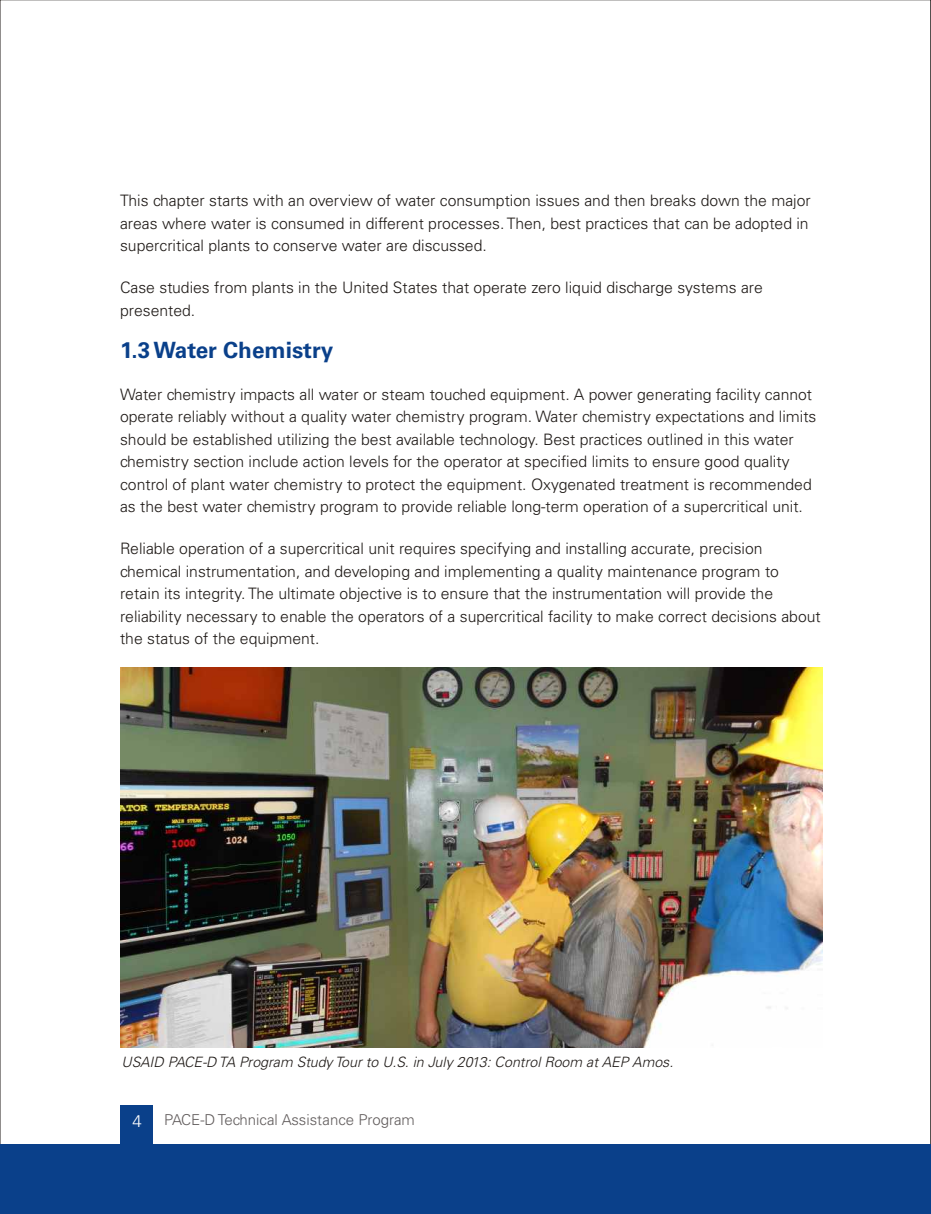
<style>
.page{position:relative;width:931px;height:1214px;background:#fff}
.page>*{position:absolute;margin:0;border:0;box-sizing:border-box;transform-origin:0 0}
.t1{font:22.5px "Univers 45 Light,Bold";color:#0a408a}
.t2{font:300 16.95px "Univers 45";color:#fff}
.t3{font:300 15.75px/22.5px "Univers 45";color:#1f1a17}
.t4{font:300 15px "Univers 45";color:#615c5c}
.t5{font:14.25px "Univers 45 Light,Italic";color:#1f1a17}
</style>
<div class="page">
<div style="left:0;top:1143px;width:931px;height:70px;background:#0a408a"></div>
<div style="left:121px;top:1105px;width:32px;height:60px;background:#0a408a"></div>
<img style="left:120px;top:668px;width:702px;height:379px">
<p class="t3" style="left:120px;top:191px;width:692px">This chapter starts with an overview of water consumption issues and then breaks down the major areas where water is consumed in different processes. Then, best practices that can be adopted in supercritical plants to conserve water are discussed.</p>
<p class="t3" style="left:120px;top:278px;width:644px">Case studies from plants in the United States that operate zero liquid discharge systems are presented.</p>
<h1 class="t1" style="left:120px;top:341px;width:215px">1.3 Water Chemistry</h1>
<p class="t3" style="left:120px;top:384px;width:698px">Water chemistry impacts all water or steam touched equipment. A power generating facility cannot operate reliably without a quality water chemistry program. Water chemistry expectations and limits should be established utilizing the best available technology. Best practices outlined in this water chemistry section include action levels for the operator at specified limits to ensure good quality control of plant water chemistry to protect the equipment. Oxygenated treatment is recommended as the best water chemistry program to provide reliable long-term operation of a supercritical unit.</p>
<p class="t3" style="left:120px;top:539px;width:702px">Reliable operation of a supercritical unit requires specifying and installing accurate, precision chemical instrumentation, and developing and implementing a quality maintenance program to retain its integrity. The ultimate objective is to ensure that the instrumentation will provide the reliability necessary to enable the operators of a supercritical facility to make correct decisions about the status of the equipment.</p>
<p class="t5" style="left:121px;top:1056px;width:553px">USAID PACE-D TA Program Study Tour to U.S. in July 2013: Control Room at AEP Amos.</p>
<p class="t2" style="left:132px;top:1114px;width:11px">4</p>
<p class="t4" style="left:164px;top:1114px;width:252px">PACE-D Technical Assistance Program</p>
</div>
